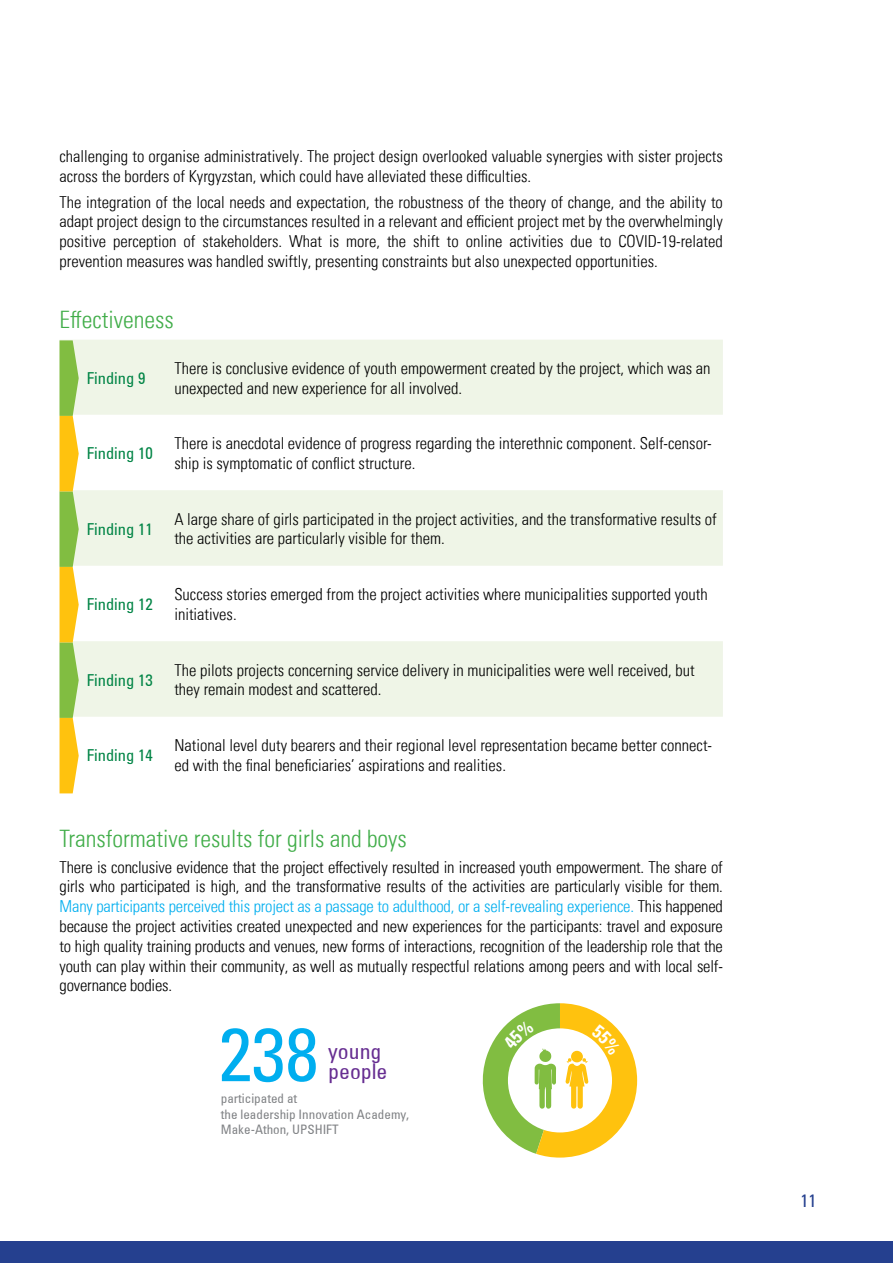
<style>
.page{position:relative;width:893px;height:1263px;background:#fff}
.page>*{position:absolute;margin:0;border:0;box-sizing:border-box;transform-origin:0 0}
.t1{font:condensed 75px "Univers LTCYR 57";color:#00aeef}
.t2{font:24px "Univers LTCYR 47 Light Cond";color:#41ad49}
.t3{font:condensed 21.75px/21px "Univers LTCYR 57";color:#662d91}
.t4{font:condensed 18px "Univers LTCYR 57";color:#25408f}
.t5{font:16.5px/19.8px "Univers LTCYR 47 Light Cond";color:#000}
.t6{font:condensed 16.5px "Univers LTCYR 57";color:#008445}
.t7{font:condensed 13.05px/15.8px "Univers LTCYR 57";color:#808285}
.s1{color:#00aeef}
</style>
<div class="page">
<div style="left:0;top:1242px;width:893px;height:21px;background:#25408f"></div>
<svg style="left:79px;top:340px;width:644px;height:377px;fill:#eff5e7"></svg>
<svg style="left:60px;top:340px;width:19px;height:453px;background:#c9c94a"></svg>
<svg style="left:482px;top:1003px;width:155px;height:154px"></svg>
<p class="t5" style="left:60px;top:145px;width:665px">challenging to organise administratively. The project design overlooked valuable synergies with sister projects across the borders of Kyrgyzstan, which could have alleviated these difficulties.</p>
<p class="t5" style="left:60px;top:191px;width:665px;text-align:justify">The integration of the local needs and expectation, the robustness of the theory of change, and the ability to adapt project design to the circumstances resulted in a relevant and efficient project met by the overwhelmingly positive perception of stakeholders. What is more, the shift to online activities due to COVID-19-related prevention measures was handled swiftly, presenting constraints but also unexpected opportunities.</p>
<h2 class="t2" style="left:60px;top:303px;width:116px">Effectiveness</h2>
<p class="t6" style="left:87px;top:367px;width:60px">Finding 9</p>
<p class="t5" style="left:174px;top:357px;width:537px">There is conclusive evidence of youth empowerment created by the project, which was an unexpected and new experience for all involved.</p>
<p class="t6" style="left:87px;top:443px;width:67px">Finding 10</p>
<p class="t5" style="left:174px;top:433px;width:539px">There is anecdotal evidence of progress regarding the interethnic component. Self-censor&shy;ship is symptomatic of conflict structure.</p>
<p class="t6" style="left:87px;top:518px;width:67px">Finding 11</p>
<p class="t5" style="left:174px;top:508px;width:544px">A large share of girls participated in the project activities, and the transformative results of the activities are particularly visible for them.</p>
<p class="t6" style="left:87px;top:594px;width:67px">Finding 12</p>
<p class="t5" style="left:174px;top:583px;width:535px">Success stories emerged from the project activities where municipalities supported youth initiatives.</p>
<p class="t6" style="left:87px;top:669px;width:67px">Finding 13</p>
<p class="t5" style="left:174px;top:659px;width:522px">The pilots projects concerning service delivery in municipalities were well received, but they remain modest and scattered.</p>
<p class="t6" style="left:87px;top:745px;width:67px">Finding 14</p>
<p class="t5" style="left:174px;top:734px;width:539px">National level duty bearers and their regional level representation became better connect&shy;ed with the final beneficiaries’ aspirations and realities.</p>
<h2 class="t2" style="left:60px;top:822px;width:349px">Transformative results for girls and boys</h2>
<p class="t5" style="left:60px;top:856px;width:665px;text-align:justify">There is conclusive evidence that the project effectively resulted in increased youth empowerment. The share of girls who participated is high, and the transformative results of the activities are particularly visible for them.<br><span class="s1">Many participants perceived this project as a passage to adulthood, or a self-revealing experience.</span> This happened because the project activities created unexpected and new experiences for the participants: travel and exposure to high quality training products and venues, new forms of interactions, recognition of the leadership role that the youth can play within their community, as well as mutually respectful relations among peers and with local self&shy;governance bodies.</p>
<h1 class="t1" style="left:219px;top:1007px;width:101px">238</h1>
<p class="t7" style="left:221px;top:1090px;width:190px">participated at<br>the leadership Innovation Academy,<br>Make-Athon, UPSHIFT</p>
<h3 class="t3" style="left:328px;top:1040px;width:61px">young people</h3>
<p class="t4" style="left:800px;top:1189px;width:17px">11</p>
</div>
